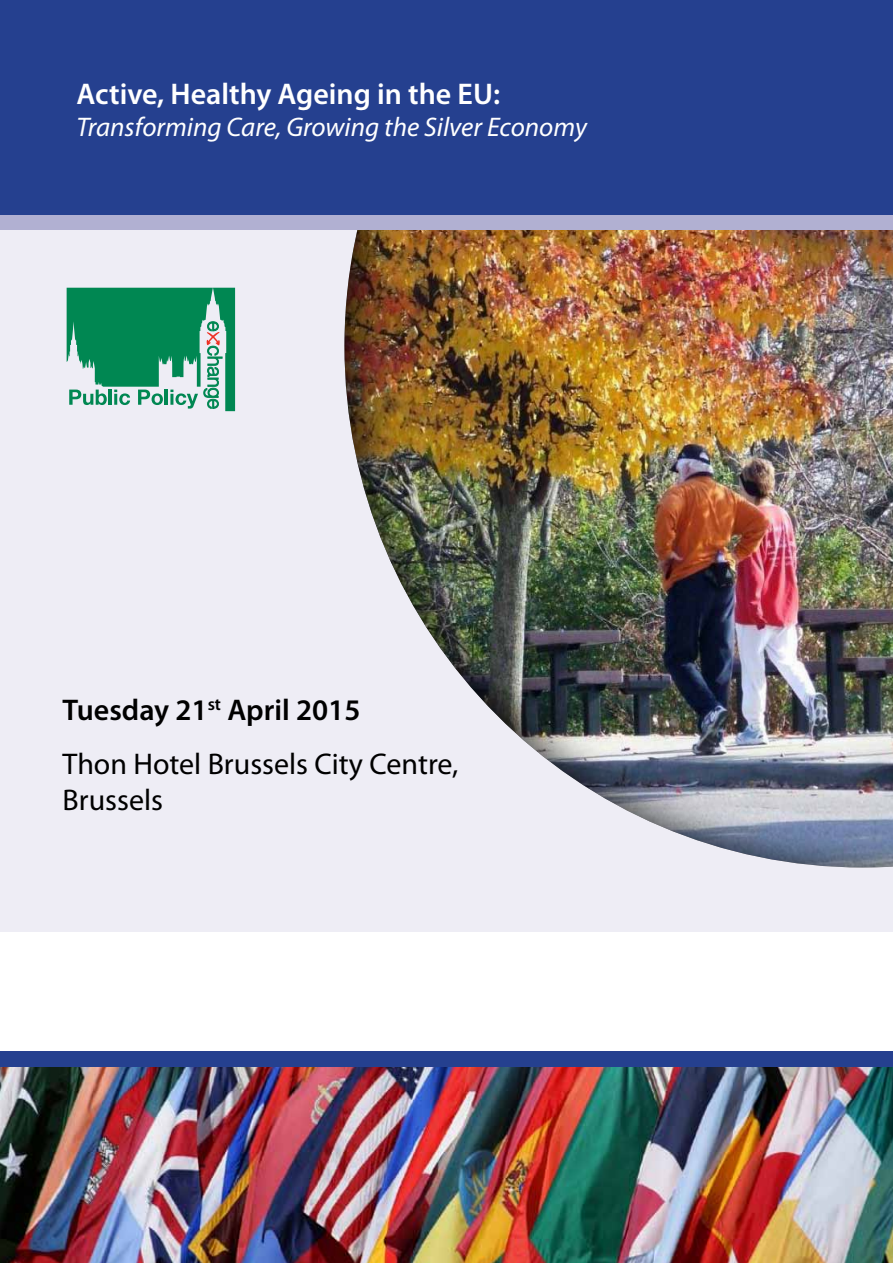
<style>
.page{position:relative;width:893px;height:1263px;background:#fff}
.page>*{position:absolute;margin:0;border:0;box-sizing:border-box;transform-origin:0 0}
.t1{font:30px/54.2px "Myriad Pro";color:#000}
.t2{font:600 30px "Myriad Pro";color:#fff}
.t3{font:italic 27px "Myriad Pro";color:#fff}
.s1{font-weight:600}
</style>
<div class="page">
<div style="left:0;top:0;width:893px;height:931px;background:#eeedf5"></div>
<div style="left:343px;top:0;width:550px;height:868px;background:#000;opacity:.75"></div>
<div style="left:0;top:0;width:893px;height:215px;background:#25408f"></div>
<div style="left:0;top:215px;width:893px;height:14px;background:#b1b0d2"></div>
<div style="left:0;top:1051px;width:893px;height:16px;background:#25408f"></div>
<img style="left:0;top:1067px;width:893px;height:196px">
<svg style="left:67px;top:288px;width:168px;height:123px"></svg>
<p class="t2" style="left:77px;top:75px;width:425px">Active, Healthy Ageing in the EU:</p>
<p class="t3" style="left:77px;top:110px;width:512px">Transforming Care, Growing the Silver Economy</p>
<p class="t1" style="left:63px;top:682px;width:397px"><span class="s1">Tuesday 21</span><sup>st</sup> <span class="s1">April 2015<br></span>Thon Hotel Brussels City Centre,</p>
<p class="t1" style="left:63px;top:772px;width:102px">Brussels</p>
</div>
